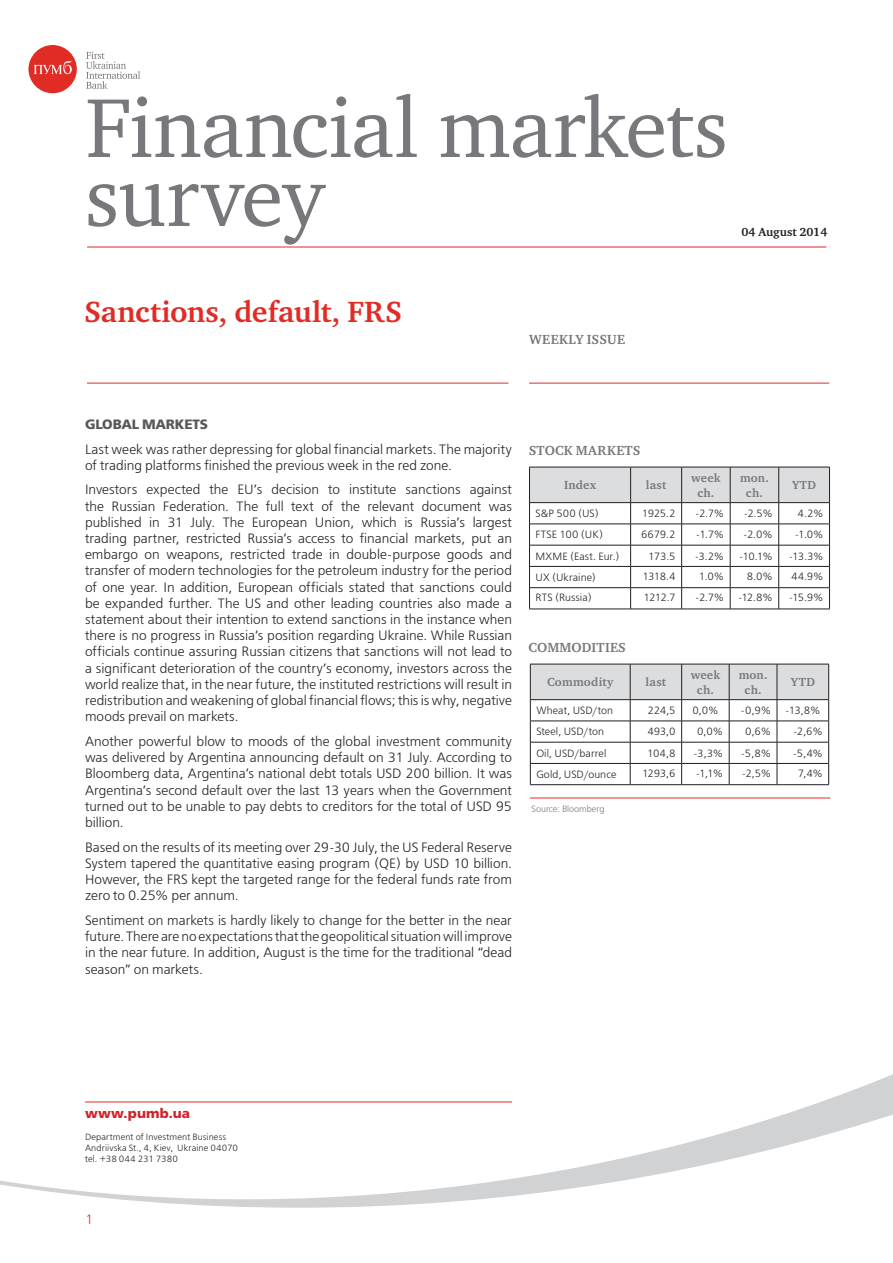
<style>
.page{position:relative;width:893px;height:1263px;background:#fff}
.page>*{position:absolute;margin:0;border:0;box-sizing:border-box;transform-origin:0 0}
.t1{font:85.5px/69px "Charter C";letter-spacing:-.015em;color:#76787b}
.HeadLine_01{font:700 30px "Charter C";letter-spacing:.005em;color:#e12c26}
.BodyBase{font:13.5px/16.2px "Free Set Light C";letter-spacing:-.005em;color:#231f20;text-align:justify}
.Column{font:700 13.5px "Charter C";letter-spacing:.015em;color:#76787b}
.t2{font:13.5px "Free Set Bold C";letter-spacing:-.005em;color:#57585a}
.HeadLine{font:13.5px "Free Set Bold C";letter-spacing:.01em;color:#d1232a}
.t3{font:13.5px "Free Set Light C";color:#e12c26}
.Table_HeadLine{font:700 12px/14.4px "Charter C";letter-spacing:.02em;color:#76787b;text-align:center}
.t4{font:700 12px "Charter C";color:#231f20}
.Table_HeadLine-2{font:10.5px "Free Set Light C";color:#231f20}
.t5{font:9px/10.8px "Free Set Light C";letter-spacing:.01em;color:#231f20}
.B2{font:9px "Free Set Light C";letter-spacing:-.005em;color:#76787b}
</style>
<div class="page">
<svg style="left:0;top:1074px;width:893px;height:134px"></svg>
<div style="left:28px;top:45px;width:49px;height:48px;background:#e12c26;border-radius:50%"></div>
<svg style="left:34px;top:61px;width:38px;height:13px"></svg>
<svg style="left:86px;top:52px;width:54px;height:37px"></svg>
<hr style="left:87px;top:383px;width:421px;height:1px;background:#e12c26">
<hr style="left:87px;top:247px;width:739px;height:1px;background:#e12c26">
<hr style="left:85px;top:1101px;width:427px;height:1px;background:#e12c26">
<hr style="left:529px;top:383px;width:300px;height:1px;background:#e12c26">
<svg style="left:529px;top:467px;width:301px;height:142px"></svg>
<hr style="left:529px;top:609px;width:102px;height:1px;background:#231f20">
<hr style="left:631px;top:609px;width:51px;height:1px;background:#231f20">
<hr style="left:682px;top:609px;width:48px;height:1px;background:#231f20">
<hr style="left:730px;top:609px;width:49px;height:1px;background:#231f20">
<hr style="left:779px;top:609px;width:51px;height:1px;background:#231f20">
<svg style="left:530px;top:664px;width:299px;height:120px"></svg>
<hr style="left:530px;top:784px;width:100px;height:1px;background:#231f20">
<hr style="left:630px;top:784px;width:52px;height:1px;background:#231f20">
<hr style="left:682px;top:784px;width:47px;height:1px;background:#231f20">
<hr style="left:729px;top:784px;width:48px;height:1px;background:#231f20">
<hr style="left:777px;top:784px;width:52px;height:1px;background:#231f20">
<hr style="left:530px;top:798px;width:300px;height:1px;background:#e12c26">
<h1 class="t1" style="left:85px;top:94px;width:644px">Financial markets survey</h1>
<p class="t4" style="left:741px;top:225px;width:87px">04 August 2014</p>
<p class="HeadLine_01" style="left:84px;top:296px;width:319px">Sanctions, default, FRS</p>
<p class="Column" style="left:529px;top:332px;width:98px">WEEKLY ISSUE</p>
<h2 class="t2" style="left:85px;top:416px;width:125px">GLOBAL MARKETS</h2>
<p class="BodyBase" style="left:85px;top:441px;width:428px">Last week was rather depressing for global financial markets. The majority of trading platforms finished the previous week in the red zone.</p>
<p class="BodyBase" style="left:85px;top:482px;width:428px">Investors expected the EU’s decision to institute sanctions against the Russian Federation. The full text of the relevant document was published in 31 July. The European Union, which is Russia’s largest trading partner, restricted Russia’s access to financial markets, put an embargo on weapons, restricted trade in double-purpose goods and transfer of modern technologies for the petroleum industry for the period of one year. In addition, European officials stated that sanctions could be expanded further. The US and other leading countries also made a statement about their intention to extend sanctions in the instance when there is no progress in Russia’s position regarding Ukraine. While Russian officials continue assuring Russian citizens that sanctions will not lead to a significant deterioration of the country’s economy, investors across the world realize that, in the near future, the instituted restrictions will result in redistribution and weakening of global financial flows; this is why, negative moods prevail on markets.</p>
<p class="BodyBase" style="left:85px;top:734px;width:428px">Another powerful blow to moods of the global investment community was delivered by Argentina announcing default on 31 July. According to Bloomberg data, Argentina’s national debt totals USD 200 billion. It was Argentina’s second default over the last 13 years when the Government turned out to be unable to pay debts to creditors for the total of USD 95 billion.</p>
<p class="BodyBase" style="left:85px;top:840px;width:428px">Based on the results of its meeting over 29-30 July, the US Federal Reserve System tapered the quantitative easing program (QE) by USD 10 billion.<br>However, the FRS kept the targeted range for the federal funds rate from zero to 0.25% per annum.</p>
<p class="BodyBase" style="left:85px;top:913px;width:428px">Sentiment on markets is hardly likely to change for the better in the near future. There are no expectations that the geopolitical situation will improve in the near future. In addition, August is the time for the traditional “dead season” on markets.</p>
<p class="Column" style="left:529px;top:443px;width:113px">STOCK MARKETS</p>
<p class="Table_HeadLine" style="left:564px;top:478px;width:34px">Index</p>
<p class="Table_HeadLine" style="left:646px;top:478px;width:22px">last</p>
<p class="Table_HeadLine" style="left:691px;top:471px;width:31px">week ch.</p>
<p class="Table_HeadLine" style="left:740px;top:471px;width:30px">mon. ch.</p>
<p class="Table_HeadLine" style="left:792px;top:478px;width:26px">YTD</p>
<p class="Table_HeadLine-2" style="left:535px;top:508px;width:65px">S&amp;P 500 (US)</p>
<p class="Table_HeadLine-2" style="left:642px;top:508px;width:35px">1925.2</p>
<p class="Table_HeadLine-2" style="left:695px;top:508px;width:30px">-2.7%</p>
<p class="Table_HeadLine-2" style="left:744px;top:508px;width:31px">-2.5%</p>
<p class="Table_HeadLine-2" style="left:798px;top:508px;width:27px">4.2%</p>
<p class="Table_HeadLine-2" style="left:535px;top:529px;width:69px">FTSE 100 (UK)</p>
<p class="Table_HeadLine-2" style="left:641px;top:529px;width:36px">6679.2</p>
<p class="Table_HeadLine-2" style="left:696px;top:529px;width:30px">-1.7%</p>
<p class="Table_HeadLine-2" style="left:743px;top:529px;width:31px">-2.0%</p>
<p class="Table_HeadLine-2" style="left:795px;top:529px;width:30px">-1.0%</p>
<p class="Table_HeadLine-2" style="left:535px;top:550px;width:86px">MXME (East. Eur.)</p>
<p class="Table_HeadLine-2" style="left:648px;top:550px;width:29px">173.5</p>
<p class="Table_HeadLine-2" style="left:695px;top:550px;width:31px">-3.2%</p>
<p class="Table_HeadLine-2" style="left:739px;top:550px;width:35px">-10.1%</p>
<p class="Table_HeadLine-2" style="left:789px;top:550px;width:36px">-13.3%</p>
<p class="Table_HeadLine-2" style="left:535px;top:572px;width:62px">UX (Ukraine)</p>
<p class="Table_HeadLine-2" style="left:642px;top:571px;width:35px">1318.4</p>
<p class="Table_HeadLine-2" style="left:699px;top:571px;width:27px">1.0%</p>
<p class="Table_HeadLine-2" style="left:747px;top:571px;width:28px">8.0%</p>
<p class="Table_HeadLine-2" style="left:791px;top:571px;width:34px">44.9%</p>
<p class="Table_HeadLine-2" style="left:535px;top:592px;width:58px">RTS (Russia)</p>
<p class="Table_HeadLine-2" style="left:644px;top:592px;width:34px">1212.7</p>
<p class="Table_HeadLine-2" style="left:695px;top:592px;width:30px">-2.7%</p>
<p class="Table_HeadLine-2" style="left:738px;top:592px;width:36px">-12.8%</p>
<p class="Table_HeadLine-2" style="left:789px;top:592px;width:36px">-15.9%</p>
<p class="Column" style="left:528px;top:640px;width:99px">COMMODITIES</p>
<p class="Table_HeadLine" style="left:547px;top:675px;width:68px">Commodity</p>
<p class="Table_HeadLine" style="left:646px;top:675px;width:22px">last</p>
<p class="Table_HeadLine" style="left:691px;top:668px;width:31px">week ch.</p>
<p class="Table_HeadLine" style="left:739px;top:668px;width:30px">mon. ch.</p>
<p class="Table_HeadLine" style="left:791px;top:675px;width:26px">YTD</p>
<p class="Table_HeadLine-2" style="left:536px;top:705px;width:78px">Wheat, USD/ton</p>
<p class="Table_HeadLine-2" style="left:647px;top:705px;width:30px">224,5</p>
<p class="Table_HeadLine-2" style="left:692px;top:705px;width:28px">0,0%</p>
<p class="Table_HeadLine-2" style="left:741px;top:705px;width:32px">-0,9%</p>
<p class="Table_HeadLine-2" style="left:785px;top:705px;width:37px">-13,8%</p>
<p class="Table_HeadLine-2" style="left:536px;top:726px;width:69px">Steel, USD/ton</p>
<p class="Table_HeadLine-2" style="left:647px;top:726px;width:30px">493,0</p>
<p class="Table_HeadLine-2" style="left:697px;top:726px;width:28px">0,0%</p>
<p class="Table_HeadLine-2" style="left:745px;top:726px;width:27px">0,6%</p>
<p class="Table_HeadLine-2" style="left:793px;top:726px;width:31px">-2,6%</p>
<p class="Table_HeadLine-2" style="left:536px;top:747px;width:72px">Oil, USD/barrel</p>
<p class="Table_HeadLine-2" style="left:647px;top:747px;width:30px">104,8</p>
<p class="Table_HeadLine-2" style="left:693px;top:747px;width:31px">-3,3%</p>
<p class="Table_HeadLine-2" style="left:741px;top:747px;width:32px">-5,8%</p>
<p class="Table_HeadLine-2" style="left:793px;top:747px;width:31px">-5,4%</p>
<p class="Table_HeadLine-2" style="left:536px;top:769px;width:82px">Gold, USD/ounce</p>
<p class="Table_HeadLine-2" style="left:642px;top:768px;width:35px">1293,6</p>
<p class="Table_HeadLine-2" style="left:696px;top:768px;width:29px">-1,1%</p>
<p class="Table_HeadLine-2" style="left:742px;top:768px;width:31px">-2,5%</p>
<p class="Table_HeadLine-2" style="left:798px;top:768px;width:26px">7,4%</p>
<p class="B2" style="left:532px;top:804px;width:74px">Source: Bloomberg</p>
<p class="HeadLine" style="left:85px;top:1106px;width:107px">www.pumb.ua</p>
<h2 class="t5" style="left:85px;top:1132px;width:143px">Department of Investment Business</h2>
<h2 class="t5" style="left:85px;top:1143px;width:154px">Andriivska St., 4, Kiev, Ukraine 04070 tel. +38 044 231 7380</h2>
<p class="t3" style="left:85px;top:1212px;width:10px">1</p>
</div>
